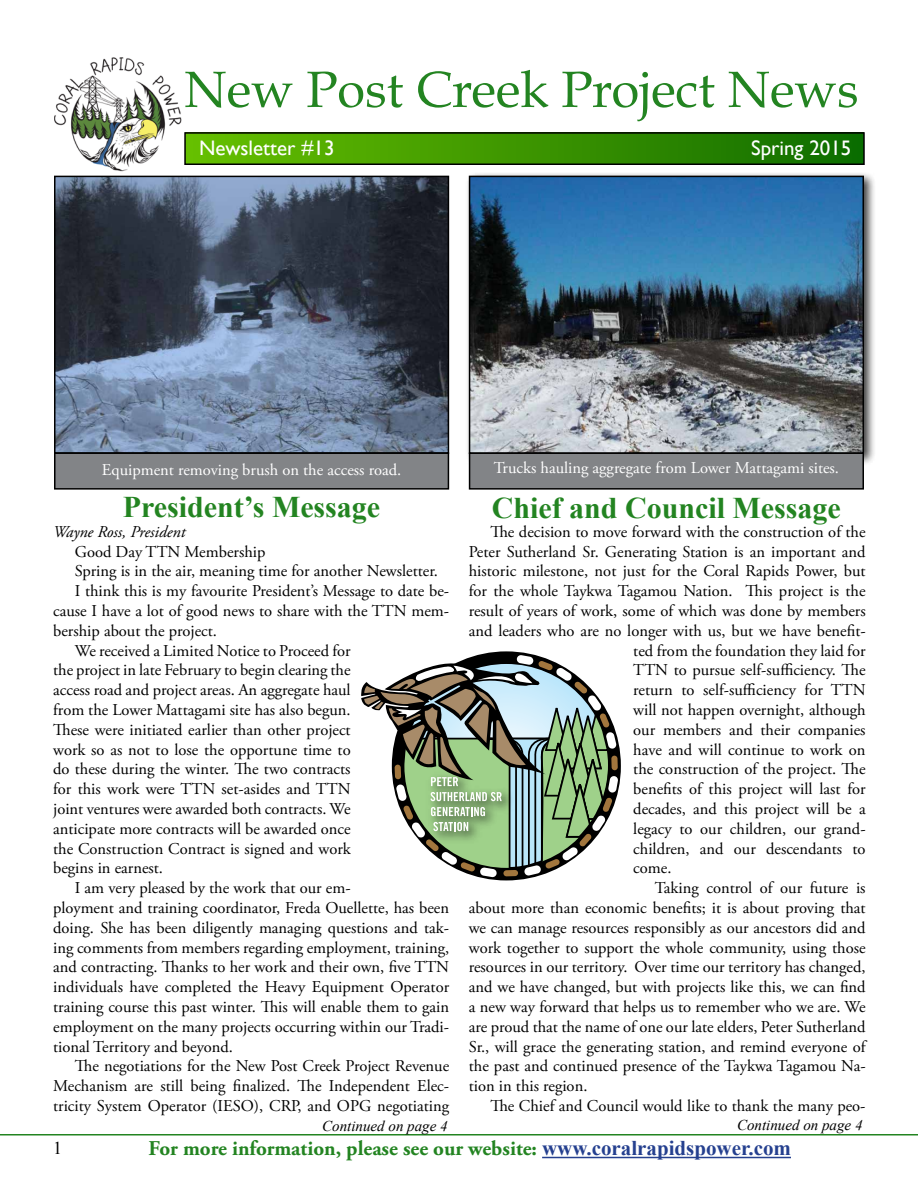
<style>
.page{position:relative;width:918px;height:1188px;background:#fff}
.page>*{position:absolute;margin:0;border:0;box-sizing:border-box;transform-origin:0 0}
.t1{font:51px "Book Antiqua";color:#238421}
.t2{font:700 30px "Times New Roman";color:#238421}
.t3{font:700 21px "Adobe Garamond Pro";color:#238421}
.t4{font:21px "Gill Sans";color:#fff}
.t5{font:18px "Times New Roman";color:#000}
.t6{font:16.5px "Adobe Garamond Pro";color:#000}
.t7{font:16.5px "Adobe Garamond Pro";color:#fff}
.t8{font:italic 16.5px "Adobe Garamond Pro";color:#000}
.t9{font:italic 15px "Times New Roman";color:#000}
.s1{font-family:"Times New Roman";color:#25408f}
</style>
<div class="page">
<hr style="left:0;top:1134px;width:918px;height:2px;background:#238421">
<hr style="left:542px;top:1157px;width:249px;height:1px;background:#25408f">
<img style="left:54px;top:57px;width:128px;height:115px">
<div style="left:185px;top:133px;width:679px;height:31px;background:linear-gradient(to right,#68c000,#0f6c00)"></div>
<div style="left:184px;top:132px;width:681px;height:33px;border:2px solid #000"></div>
<img style="left:57px;top:179px;width:389px;height:272px">
<div style="left:54px;top:176px;width:395px;height:278px;border:2px solid #000"></div>
<div style="left:465px;top:172px;width:411px;height:294px;background:#000;opacity:.75"></div>
<img style="left:472px;top:179px;width:389px;height:272px">
<div style="left:469px;top:176px;width:395px;height:278px;border:2px solid #000"></div>
<div style="left:609px;top:754px;width:11px;height:18px;border:2px solid #000;border-radius:4px"></div>
<div style="left:501px;top:868px;width:19px;height:10px;border:2px solid #000;border-radius:4px"></div>
<svg style="left:361px;top:655px;width:257px;height:222px"></svg>
<div style="left:394px;top:764px;width:8px;height:16px;background:#a2763d;border-radius:4px"></div>
<div style="left:393px;top:763px;width:10px;height:18px;border:2px solid #000;border-radius:4px"></div>
<div style="left:55px;top:453px;width:393px;height:36px;background:#828487"></div>
<div style="left:54px;top:452px;width:395px;height:38px;border:2px solid #000"></div>
<div style="left:470px;top:453px;width:393px;height:36px;background:#828487"></div>
<div style="left:469px;top:452px;width:395px;height:38px;border:2px solid #000"></div>
<h1 class="t1" style="left:184px;top:58px;width:676px">New Post Creek Project News</h1>
<p class="t4" style="left:199px;top:136px;width:137px">Newsletter #13</p>
<p class="t4" style="left:751px;top:136px;width:102px">Spring 2015</p>
<p class="t7" style="left:102px;top:460px;width:301px">Equipment removing brush on the access road.</p>
<p class="t7" style="left:494px;top:458px;width:347px">Trucks hauling aggregate from Lower Mattagami sites.</p>
<h2 class="t2" style="left:123px;top:486px;width:259px">President’s Message</h2>
<p class="t8" style="left:53px;top:522px;width:134px">Wayne Ross, President</p>
<p class="t6" style="left:75px;top:541px;width:192px">Good Day TTN Membership</p>
<p class="t6" style="left:75px;top:561px;width:365px">Spring is in the air, meaning time for another Newsletter.</p>
<p class="t6" style="left:75px;top:581px;width:376px">I think this is my favourite President’s Message to date be-</p>
<p class="t6" style="left:53px;top:601px;width:397px">cause I have a lot of good news to share with the TTN mem-</p>
<p class="t6" style="left:53px;top:621px;width:165px">bership about the project.</p>
<p class="t6" style="left:75px;top:640px;width:277px">We received a Limited Notice to Proceed for</p>
<p class="t6" style="left:53px;top:660px;width:299px">the project in late February to begin clearing the</p>
<p class="t6" style="left:53px;top:680px;width:299px">access road and project areas. An aggregate haul</p>
<p class="t6" style="left:53px;top:700px;width:299px">from the Lower Mattagami site has also begun.</p>
<p class="t6" style="left:53px;top:720px;width:299px">These were initiated earlier than other project</p>
<p class="t6" style="left:53px;top:739px;width:299px">work so as not to lose the opportune time to</p>
<p class="t6" style="left:53px;top:759px;width:299px">do these during the winter. The two contracts</p>
<p class="t6" style="left:53px;top:779px;width:299px">for this work were TTN set-asides and TTN</p>
<p class="t6" style="left:53px;top:799px;width:299px">joint ventures were awarded both contracts. We</p>
<p class="t6" style="left:53px;top:819px;width:299px">anticipate more contracts will be awarded once</p>
<p class="t6" style="left:53px;top:838px;width:299px">the Construction Contract is signed and work</p>
<p class="t6" style="left:53px;top:858px;width:111px">begins in earnest.</p>
<p class="t6" style="left:75px;top:878px;width:277px">I am very pleased by the work that our em-</p>
<p class="t6" style="left:53px;top:898px;width:398px">ployment and training coordinator, Freda Ouellette, has been</p>
<p class="t6" style="left:53px;top:918px;width:397px">doing. She has been diligently managing questions and tak-</p>
<p class="t6" style="left:53px;top:937px;width:398px">ing comments from members regarding employment, training,</p>
<p class="t6" style="left:53px;top:957px;width:398px">and contracting. Thanks to her work and their own, five TTN</p>
<p class="t6" style="left:53px;top:977px;width:398px">individuals have completed the Heavy Equipment Operator</p>
<p class="t6" style="left:53px;top:997px;width:397px">training course this past winter. This will enable them to gain</p>
<p class="t6" style="left:53px;top:1017px;width:397px">employment on the many projects occurring within our Tradi-</p>
<p class="t6" style="left:53px;top:1036px;width:181px">tional Territory and beyond.</p>
<p class="t6" style="left:75px;top:1056px;width:376px">The negotiations for the New Post Creek Project Revenue</p>
<p class="t6" style="left:53px;top:1076px;width:397px">Mechanism are still being finalized. The Independent Elec-</p>
<p class="t6" style="left:53px;top:1096px;width:397px">tricity System Operator (IESO), CRP, and OPG negotiating</p>
<p class="t9" style="left:322px;top:1116px;width:127px">Continued on page 4</p>
<h2 class="t2" style="left:492px;top:487px;width:351px">Chief and Council Message</h2>
<p class="t6" style="left:490px;top:522px;width:377px">The decision to move forward with the construction of the</p>
<p class="t6" style="left:469px;top:541px;width:398px">Peter Sutherland Sr. Generating Station is an important and</p>
<p class="t6" style="left:469px;top:561px;width:398px">historic milestone, not just for the Coral Rapids Power, but</p>
<p class="t6" style="left:469px;top:581px;width:398px">for the whole Taykwa Tagamou Nation. This project is the</p>
<p class="t6" style="left:469px;top:601px;width:398px">result of years of work, some of which was done by members</p>
<p class="t6" style="left:469px;top:621px;width:398px">and leaders who are no longer with us, but we have benefit-</p>
<p class="t6" style="left:633px;top:640px;width:234px">ted from the foundation they laid for</p>
<p class="t6" style="left:633px;top:660px;width:234px">TTN to pursue self-sufficiency. The</p>
<p class="t6" style="left:633px;top:680px;width:234px">return to self-sufficiency for TTN</p>
<p class="t6" style="left:633px;top:700px;width:234px">will not happen overnight, although</p>
<p class="t6" style="left:633px;top:720px;width:234px">our members and their companies</p>
<p class="t6" style="left:633px;top:739px;width:234px">have and will continue to work on</p>
<p class="t6" style="left:633px;top:759px;width:234px">the construction of the project. The</p>
<p class="t6" style="left:633px;top:779px;width:234px">benefits of this project will last for</p>
<p class="t6" style="left:633px;top:799px;width:234px">decades, and this project will be a</p>
<p class="t6" style="left:633px;top:819px;width:234px">legacy to our children, our grand-</p>
<p class="t6" style="left:633px;top:838px;width:234px">children, and our descendants to</p>
<p class="t6" style="left:633px;top:858px;width:40px">come.</p>
<p class="t6" style="left:655px;top:878px;width:212px">Taking control of our future is</p>
<p class="t6" style="left:469px;top:898px;width:398px">about more than economic benefits; it is about proving that</p>
<p class="t6" style="left:469px;top:918px;width:398px">we can manage resources responsibly as our ancestors did and</p>
<p class="t6" style="left:469px;top:937px;width:398px">work together to support the whole community, using those</p>
<p class="t6" style="left:469px;top:957px;width:398px">resources in our territory. Over time our territory has changed,</p>
<p class="t6" style="left:469px;top:977px;width:398px">and we have changed, but with projects like this, we can find</p>
<p class="t6" style="left:469px;top:997px;width:398px">a new way forward that helps us to remember who we are. We</p>
<p class="t6" style="left:469px;top:1017px;width:398px">are proud that the name of one our late elders, Peter Sutherland</p>
<p class="t6" style="left:469px;top:1036px;width:398px">Sr., will grace the generating station, and remind everyone of</p>
<p class="t6" style="left:469px;top:1056px;width:398px">the past and continued presence of the Taykwa Tagamou Na-</p>
<p class="t6" style="left:469px;top:1076px;width:120px">tion in this region.</p>
<p class="t6" style="left:490px;top:1096px;width:377px">The Chief and Council would like to thank the many peo-</p>
<p class="t9" style="left:737px;top:1114px;width:127px">Continued on page 4</p>
<p class="t5" style="left:53px;top:1136px;width:10px">1</p>
<p class="t3" style="left:149px;top:1136px;width:644px">For more information, please see our website: <span class="s1">www.coralrapidspower.com</span></p>
</div>
